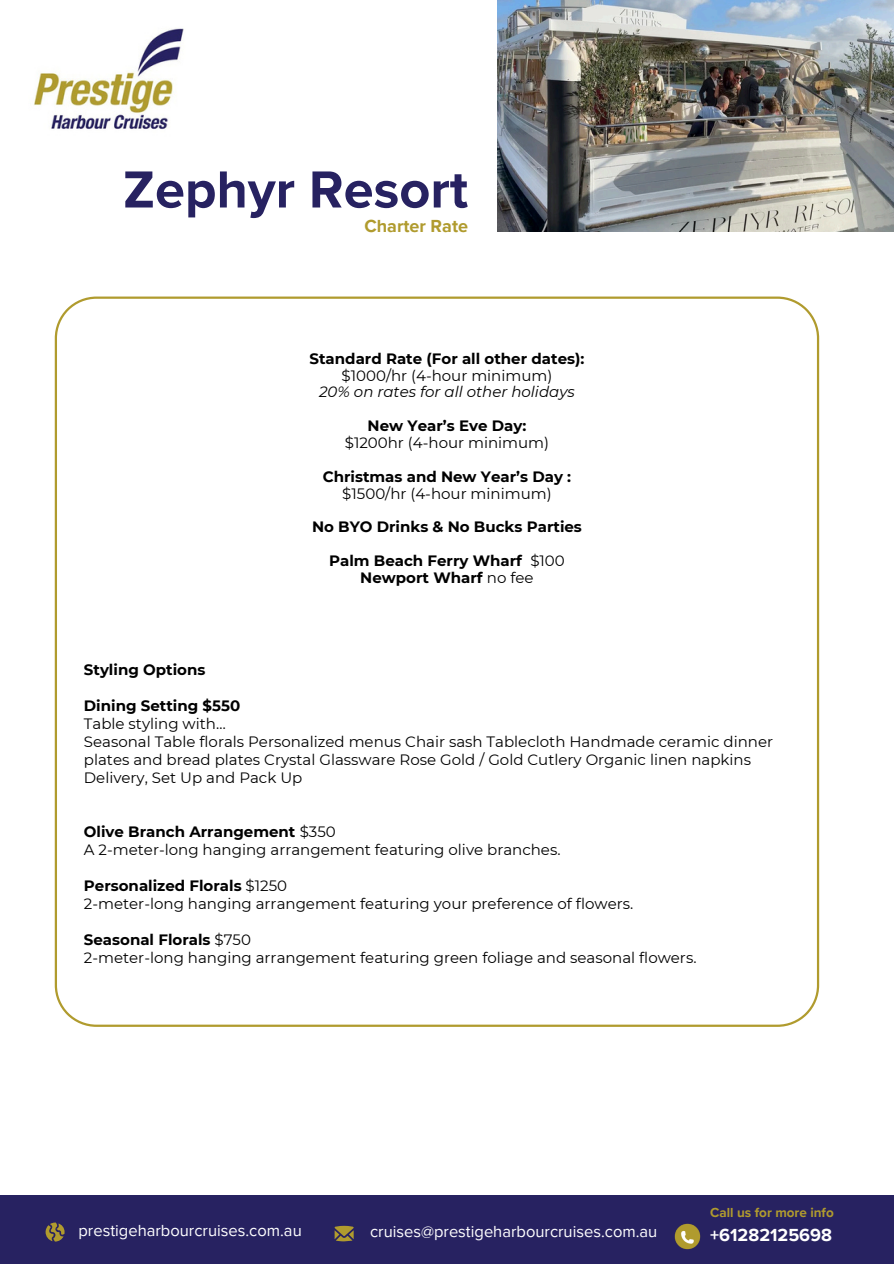
<style>
.page{position:relative;width:894px;height:1264px;background:#fff}
.page>*{position:absolute;margin:0;border:0;box-sizing:border-box;transform-origin:0 0}
.t1{font:700 54px "Proxima Nova";color:#272261}
.t2{font:700 18px "Proxima Nova";color:#fff}
.t3{font:700 18px "Proxima Nova";color:#b09b2e}
.t4{font:16.5px "Proxima Nova";color:#fff}
.t5{font:15px/18px "Montserrat";color:#000}
.t6{font:700 15px/16.8px "Montserrat";color:#000;text-align:center}
.t7{font:700 13.5px "Proxima Nova";color:#b09b2e}
.s1{font-weight:400}
.s2{font-weight:400;font-style:italic}
.s3{font-weight:700}
</style>
<div class="page">
<div style="left:0;top:1195px;width:893px;height:68px;background:#272261"></div>
<svg style="left:46px;top:1222px;width:19px;height:19px"></svg>
<svg style="left:334px;top:1225px;width:19px;height:16px"></svg>
<img style="left:674px;top:1223px;width:27px;height:27px">
<img style="left:33px;top:28px;width:151px;height:101px">
<svg style="left:55px;top:296px;width:764px;height:730px"></svg>
<img style="left:497px;top:0;width:396px;height:232px">
<h5 class="t1" style="left:123px;top:158px;width:346px">Zephyr Resort</h5>
<h4 class="t3" style="left:364px;top:216px;width:105px">Charter Rate</h4>
<h3 class="t6" style="left:309px;top:350px;width:276px">Standard Rate (For all other dates): <span class="s1">$1000/hr (4-hour minimum)<br></span><span class="s2">20% on rates for all other holidays</span></h3>
<p class="t5" style="left:345px;top:417px;width:206px;line-height:16.8px;text-align:center"><span class="s3">New Year’s Eve Day: </span>$1200hr (4-hour minimum)</p>
<p class="t6" style="left:322px;top:468px;width:250px">Christmas and New Year’s Day : <span class="s1">$1500/hr (4-hour minimum)</span></p>
<h2 class="t6" style="left:312px;top:518px;width:271px">No BYO Drinks &amp; No Bucks Parties</h2>
<p class="t6" style="left:329px;top:552px;width:237px">Palm Beach Ferry Wharf <span class="s1">$100<br></span>Newport Wharf <span class="s1">no fee</span></p>
<h5 class="t6" style="left:84px;top:661px;width:123px">Styling Options</h5>
<h5 class="t5" style="left:84px;top:697px;width:690px"><span class="s3">Dining Setting $550<br></span>Table styling with…<br>Seasonal Table florals Personalized menus Chair sash Tablecloth Handmade ceramic dinner plates and bread plates Crystal Glassware Rose Gold / Gold Cutlery Organic linen napkins Delivery, Set Up and Pack Up</h5>
<h5 class="t5" style="left:84px;top:823px;width:478px"><span class="s3">Olive Branch Arrangement</span> $350<br>A 2-meter-long hanging arrangement featuring olive branches.</h5>
<h5 class="t5" style="left:84px;top:877px;width:550px"><span class="s3">Personalized Florals</span> $1250<br>2-meter-long hanging arrangement featuring your preference of flowers.</h5>
<h3 class="t5" style="left:84px;top:931px;width:614px"><span class="s3">Seasonal Florals</span> $750<br>2-meter-long hanging arrangement featuring green foliage and seasonal flowers.</h3>
<h5 class="t7" style="left:710px;top:1204px;width:125px">Call us for more info</h5>
<p class="t4" style="left:78px;top:1220px;width:225px">prestigeharbourcruises.com.au</p>
<h5 class="t4" style="left:370px;top:1221px;width:289px">cruises@prestigeharbourcruises.com.au</h5>
<h5 class="t2" style="left:710px;top:1224px;width:123px">+61282125698</h5>
</div>
